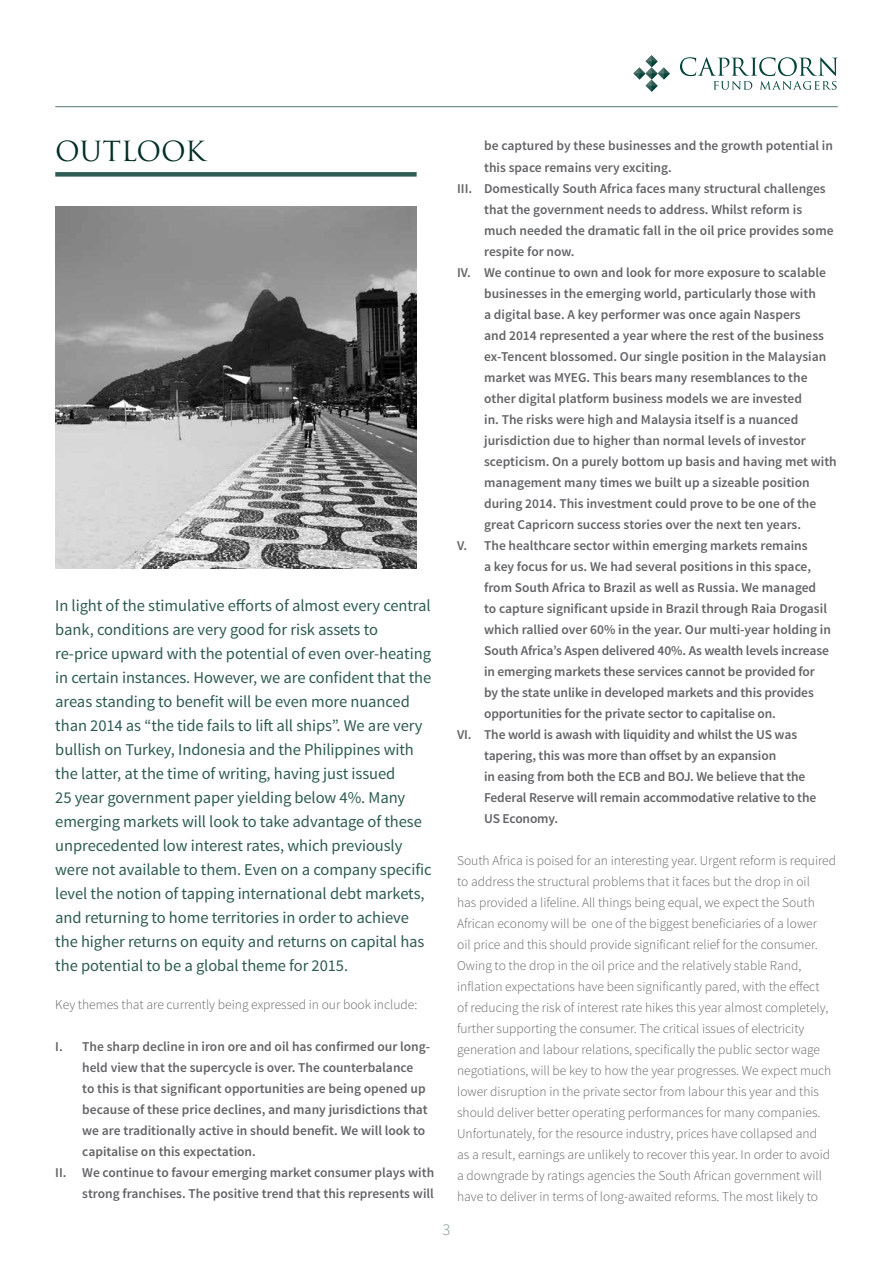
<style>
.page{position:relative;width:893px;height:1263px;background:#fff}
.page>*{position:absolute;margin:0;border:0;box-sizing:border-box;transform-origin:0 0}
.t1{font:27px "Trajan Pro";color:#002e25}
.t2{font:16.5px/24px "Source Sans Pro";letter-spacing:-.005em;color:#2e5b53}
.t3{font:300 16.5px "Source Sans Pro";color:#819692}
.t4{font:600 13.5px "Source Sans Pro";color:#636466}
.t5{font:300 13.5px/21px "Source Sans Pro";color:#636466}
</style>
<div class="page">
<div style="left:55px;top:172px;width:362px;height:5px;background:#2e5b53"></div>
<hr style="left:55px;top:106px;width:783px;height:1px;background:#597771">
<img style="left:55px;top:206px;width:362px;height:363px">
<svg style="left:633px;top:55px;width:37px;height:37px"></svg>
<svg style="left:680px;top:57px;width:158px;height:33px"></svg>
<h1 class="t1" style="left:55px;top:134px;width:152px">OUTLOOK</h1>
<p class="t2" style="left:55px;top:594px;width:378px">In light of the stimulative efforts of almost every central bank, conditions are very good for risk assets to re-price upward with the potential of even over-heating in certain instances. However, we are confident that the areas standing to benefit will be even more nuanced than 2014 as “the tide fails to lift all ships”. We are very bullish on Turkey, Indonesia and the Philippines with the latter, at the time of writing, having just issued<br>25 year government paper yielding below 4%. Many emerging markets will look to take advantage of these unprecedented low interest rates, which previously were not available to them. Even on a company specific level the notion of tapping international debt markets, and returning to home territories in order to achieve the higher returns on equity and returns on capital has the potential to be a global theme for 2015.</p>
<p class="t5" style="left:55px;top:994px;width:363px">Key themes that are currently being expressed in our book include:</p>
<p class="t4" style="left:55px;top:1037px;width:376px">I. The sharp decline in iron ore and oil has confirmed our long-</p>
<p class="t4" style="left:82px;top:1058px;width:333px">held view that the supercycle is over. The counterbalance</p>
<p class="t4" style="left:82px;top:1079px;width:345px">to this is that significant opportunities are being opened up</p>
<p class="t4" style="left:82px;top:1100px;width:347px">because of these price declines, and many jurisdictions that</p>
<p class="t4" style="left:82px;top:1121px;width:344px">we are traditionally active in should benefit. We will look to</p>
<p class="t4" style="left:82px;top:1142px;width:175px">capitalise on this expectation.</p>
<p class="t4" style="left:55px;top:1163px;width:380px">II. We continue to favour emerging market consumer plays with</p>
<p class="t4" style="left:82px;top:1184px;width:353px">strong franchises. The positive trend that this represents will</p>
<p class="t4" style="left:484px;top:137px;width:350px">be captured by these businesses and the growth potential in</p>
<p class="t4" style="left:484px;top:158px;width:189px">this space remains very exciting.</p>
<p class="t4" style="left:457px;top:179px;width:370px">III. Domestically South Africa faces many structural challenges</p>
<p class="t4" style="left:484px;top:200px;width:319px">that the government needs to address. Whilst reform is</p>
<p class="t4" style="left:484px;top:221px;width:351px">much needed the dramatic fall in the oil price provides some</p>
<p class="t4" style="left:484px;top:243px;width:92px">respite for now.</p>
<p class="t4" style="left:457px;top:264px;width:370px">IV. We continue to own and look for more exposure to scalable</p>
<p class="t4" style="left:484px;top:285px;width:333px">businesses in the emerging world, particularly those with</p>
<p class="t4" style="left:484px;top:306px;width:318px">a digital base. A key performer was once again Naspers</p>
<p class="t4" style="left:484px;top:327px;width:341px">and 2014 represented a year where the rest of the business</p>
<p class="t4" style="left:484px;top:348px;width:344px">ex-Tencent blossomed. Our single position in the Malaysian</p>
<p class="t4" style="left:484px;top:369px;width:325px">market was MYEG. This bears many resemblances to the</p>
<p class="t4" style="left:484px;top:390px;width:319px">other digital platform business models we are invested</p>
<p class="t4" style="left:484px;top:411px;width:316px">in. The risks were high and Malaysia itself is a nuanced</p>
<p class="t4" style="left:484px;top:432px;width:323px">jurisdiction due to higher than normal levels of investor</p>
<p class="t4" style="left:484px;top:453px;width:354px">scepticism. On a purely bottom up basis and having met with</p>
<p class="t4" style="left:484px;top:474px;width:327px">management many times we built up a sizeable position</p>
<p class="t4" style="left:484px;top:495px;width:334px">during 2014. This investment could prove to be one of the</p>
<p class="t4" style="left:484px;top:516px;width:319px">great Capricorn success stories over the next ten years.</p>
<p class="t4" style="left:457px;top:537px;width:352px">V. The healthcare sector within emerging markets remains</p>
<p class="t4" style="left:484px;top:558px;width:329px">a key focus for us. We had several positions in this space,</p>
<p class="t4" style="left:484px;top:579px;width:334px">from South Africa to Brazil as well as Russia. We managed</p>
<p class="t4" style="left:484px;top:600px;width:344px">to capture significant upside in Brazil through Raia Drogasil</p>
<p class="t4" style="left:484px;top:621px;width:348px">which rallied over 60% in the year. Our multi-year holding in</p>
<p class="t4" style="left:484px;top:642px;width:346px">South Africa’s Aspen delivered 40%. As wealth levels increase</p>
<p class="t4" style="left:484px;top:663px;width:332px">in emerging markets these services cannot be provided for</p>
<p class="t4" style="left:484px;top:684px;width:331px">by the state unlike in developed markets and this provides</p>
<p class="t4" style="left:484px;top:705px;width:293px">opportunities for the private sector to capitalise on.</p>
<p class="t4" style="left:457px;top:726px;width:342px">VI. The world is awash with liquidity and whilst the US was</p>
<p class="t4" style="left:484px;top:747px;width:294px">tapering, this was more than offset by an expansion</p>
<p class="t4" style="left:484px;top:768px;width:323px">in easing from both the ECB and BOJ. We believe that the</p>
<p class="t4" style="left:484px;top:789px;width:334px">Federal Reserve will remain accommodative relative to the</p>
<p class="t4" style="left:484px;top:810px;width:76px">US Economy.</p>
<p class="t5" style="left:457px;top:850px;width:380px">South Africa is poised for an interesting year. Urgent reform is required to address the structural problems that it faces but the drop in oil<br>has provided a lifeline. All things being equal, we expect the South African economy will be one of the biggest beneficiaries of a lower<br>oil price and this should provide significant relief for the consumer.<br>Owing to the drop in the oil price and the relatively stable Rand, inflation expectations have been significantly pared, with the effect<br>of reducing the risk of interest rate hikes this year almost completely, further supporting the consumer. The critical issues of electricity generation and labour relations, specifically the public sector wage negotiations, will be key to how the year progresses. We expect much lower disruption in the private sector from labour this year and this should deliver better operating performances for many companies.<br>Unfortunately, for the resource industry, prices have collapsed and<br>as a result, earnings are unlikely to recover this year. In order to avoid a downgrade by ratings agencies the South African government will have to deliver in terms of long-awaited reforms. The most likely to</p>
<p class="t3" style="left:442px;top:1220px;width:9px">3</p>
</div>
